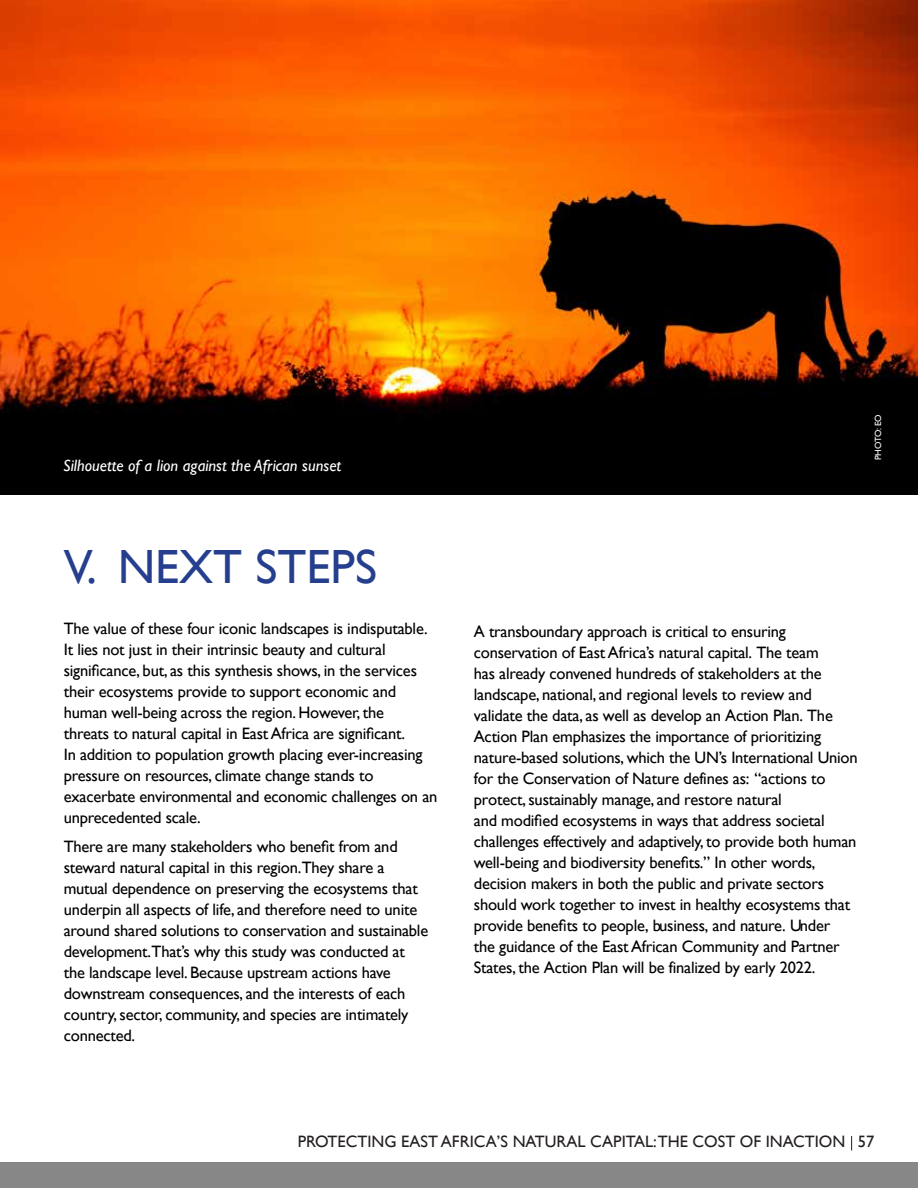
<style>
.page{position:relative;width:918px;height:1188px;background:#fff}
.page>*{position:absolute;margin:0;border:0;box-sizing:border-box;transform-origin:0 0}
.t1{font:48px "Gill Sans";color:#253f8e}
.t2{font:16.5px/21px "Gill Sans";letter-spacing:-.015em;color:#000}
.t3{font:16.5px "Gill Sans";color:#231f20}
.t4{font:italic 16.5px "Gill Sans";color:#fff}
.t5{font:9px "Gill Sans";color:#fff}
</style>
<div class="page">
<div style="left:0;top:1163px;width:918px;height:25px;background:#878787"></div>
<svg style="left:851px;top:1136px;width:1px;height:15px"></svg>
<img style="left:1px;top:0;width:917px;height:495px">
<img style="left:0;top:0;width:1px;height:495px">
<p class="t4" style="left:63px;top:456px;width:280px">Silhouette of a lion against the African sunset</p>
<h2 class="t1" style="left:64px;top:539px;width:315px">V. NEXT STEPS</h2>
<p class="t2" style="left:64px;top:617px;width:375px">The value of these four iconic landscapes is indisputable.<br>It lies not just in their intrinsic beauty and cultural significance, but, as this synthesis shows, in the services their ecosystems provide to support economic and human well-being across the region. However, the<br>threats to natural capital in East Africa are significant.<br>In addition to population growth placing ever-increasing pressure on resources, climate change stands to exacerbate environmental and economic challenges on an unprecedented scale.</p>
<p class="t2" style="left:64px;top:836px;width:366px">There are many stakeholders who benefit from and steward natural capital in this region.They share a mutual dependence on preserving the ecosystems that underpin all aspects of life, and therefore need to unite around shared solutions to conservation and sustainable development.That’s why this study was conducted at the landscape level. Because upstream actions have downstream consequences, and the interests of each country, sector, community, and species are intimately connected.</p>
<p class="t5" style="left:873px;top:460px;width:47px;rotate:-90deg">PHOTO: EO</p>
<p class="t2" style="left:474px;top:620px;width:385px">A transboundary approach is critical to ensuring conservation of East Africa’s natural capital. The team<br>has already convened hundreds of stakeholders at the landscape, national, and regional levels to review and validate the data, as well as develop an Action Plan. The Action Plan emphasizes the importance of prioritizing nature-based solutions, which the UN’s International Union for the Conservation of Nature defines as: “actions to protect, sustainably manage, and restore natural<br>and modified ecosystems in ways that address societal challenges effectively and adaptively, to provide both human well-being and biodiversity benefits.” In other words, decision makers in both the public and private sectors should work together to invest in healthy ecosystems that provide benefits to people, business, and nature. Under<br>the guidance of the East African Community and Partner States, the Action Plan will be finalized by early 2022.</p>
<p class="t3" style="left:298px;top:1132px;width:578px">PROTECTING EAST AFRICA’S NATURAL CAPITAL:THE COST OF INACTION 57</p>
</div>
